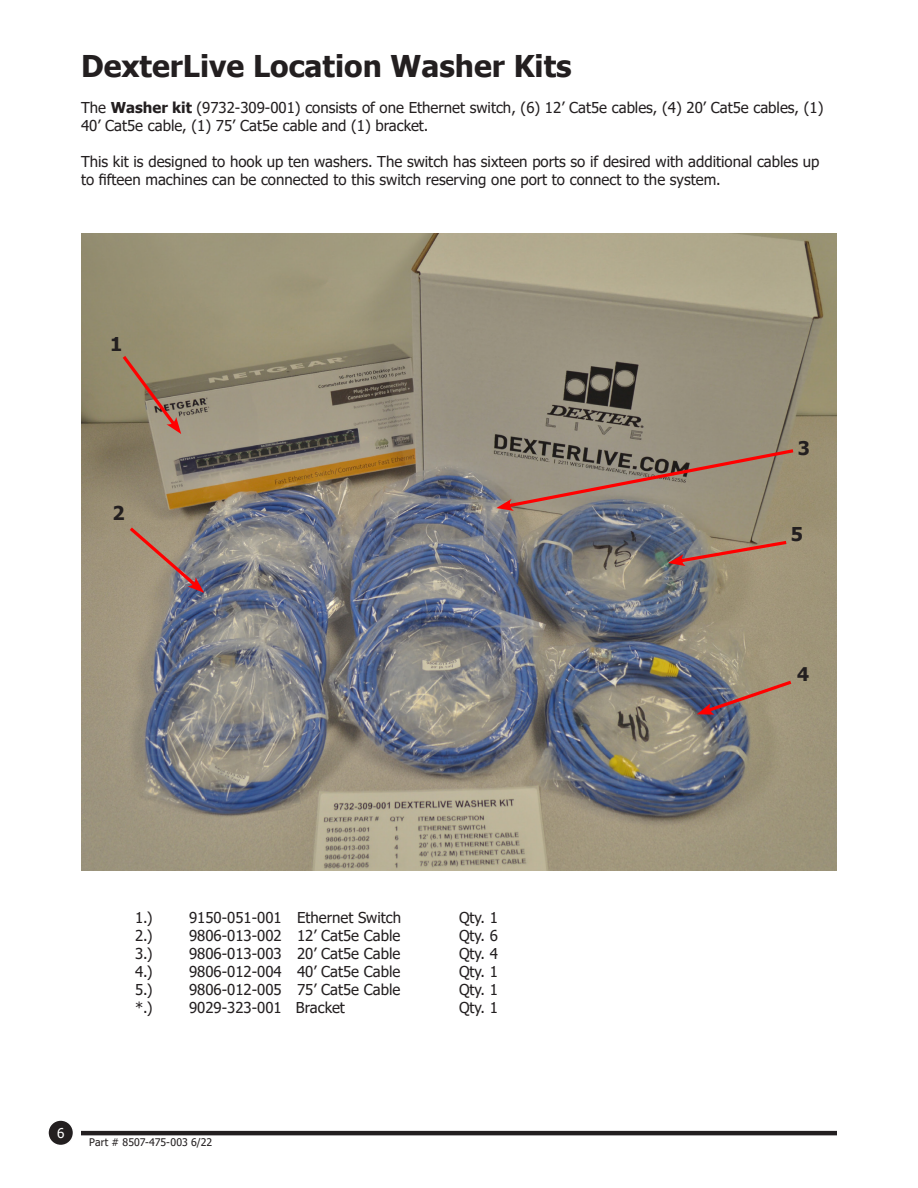
<style>
.page{position:relative;width:918px;height:1188px;background:#fff}
.page>*{position:absolute;margin:0;border:0;box-sizing:border-box;transform-origin:0 0}
.t1{font:700 30px "Tahoma";color:#231f20}
.t2{font:700 19.05px "Tahoma";color:#231f20}
.t3{font:700 18.9px "Tahoma";color:#231f20}
.t4{font:15px/18px "Tahoma";color:#231f20}
.t5{font:13.5px "Tahoma";color:#fff}
.t6{font:10.5px "Tahoma";letter-spacing:.005em;color:#231f20}
.s1{font-weight:700}
</style>
<div class="page">
<img style="left:81px;top:233px;width:756px;height:638px">
<svg style="left:120px;top:352px;width:61px;height:82px;background:#967e65"></svg>
<svg style="left:668px;top:539px;width:122px;height:27px;background:#9e796a"></svg>
<svg style="left:697px;top:678px;width:98px;height:37px;background:#8c736f"></svg>
<svg style="left:496px;top:447px;width:301px;height:64px;background:#958273"></svg>
<svg style="left:126px;top:524px;width:78px;height:69px;background:#9d8678"></svg>
<hr style="left:81px;top:1131px;width:756px;height:4px;background:#231f20">
<div style="left:48px;top:1120px;width:26px;height:26px;background:#231f20;border-radius:50%"></div>
<div style="left:47px;top:1119px;width:27px;height:27px;border:2px solid #fff;border-radius:50%"></div>
<p class="t1" style="left:81px;top:45px;width:492px">DexterLive Location Washer Kits</p>
<p class="t4" style="left:81px;top:99px;width:744px">The <span class="s1">Washer kit</span> (9732-309-001) consists of one Ethernet switch, (6) 12’ Cat5e cables, (4) 20’ Cat5e cables, (1)<br>40’ Cat5e cable, (1) 75’ Cat5e cable and (1) bracket.</p>
<p class="t4" style="left:81px;top:153px;width:740px">This kit is designed to hook up ten washers. The switch has sixteen ports so if desired with additional cables up to fifteen machines can be connected to this switch reserving one port to connect to the system.</p>
<p class="t2" style="left:110px;top:331px;width:14px">1</p>
<p class="t2" style="left:113px;top:500px;width:14px">2</p>
<p class="t3" style="left:798px;top:435px;width:14px">3</p>
<p class="t2" style="left:791px;top:521px;width:14px">5</p>
<p class="t3" style="left:797px;top:661px;width:14px">4</p>
<p class="t4" style="left:135px;top:909px;width:19px">1.)</p>
<p class="t4" style="left:189px;top:909px;width:214px">9150-051-001 Ethernet Switch</p>
<p class="t4" style="left:459px;top:909px;width:41px">Qty. 1</p>
<p class="t4" style="left:135px;top:927px;width:19px">2.)</p>
<p class="t4" style="left:189px;top:927px;width:213px">9806-013-002 12’ Cat5e Cable</p>
<p class="t4" style="left:459px;top:927px;width:41px">Qty. 6</p>
<p class="t4" style="left:135px;top:945px;width:19px">3.)</p>
<p class="t4" style="left:189px;top:945px;width:213px">9806-013-003 20’ Cat5e Cable</p>
<p class="t4" style="left:459px;top:945px;width:41px">Qty. 4</p>
<p class="t4" style="left:135px;top:963px;width:19px">4.)</p>
<p class="t4" style="left:189px;top:963px;width:213px">9806-012-004 40’ Cat5e Cable</p>
<p class="t4" style="left:459px;top:963px;width:41px">Qty. 1</p>
<p class="t4" style="left:135px;top:981px;width:19px">5.)</p>
<p class="t4" style="left:189px;top:981px;width:213px">9806-012-005 75’ Cat5e Cable</p>
<p class="t4" style="left:459px;top:981px;width:41px">Qty. 1</p>
<p class="t4" style="left:135px;top:999px;width:19px">*.)</p>
<p class="t4" style="left:189px;top:999px;width:157px">9029-323-001 Bracket</p>
<p class="t4" style="left:459px;top:999px;width:41px">Qty. 1</p>
<p class="t5" style="left:57px;top:1124px;width:9px">6</p>
<p class="t6" style="left:89px;top:1135px;width:125px">Part # 8507-475-003 6/22</p>
</div>
